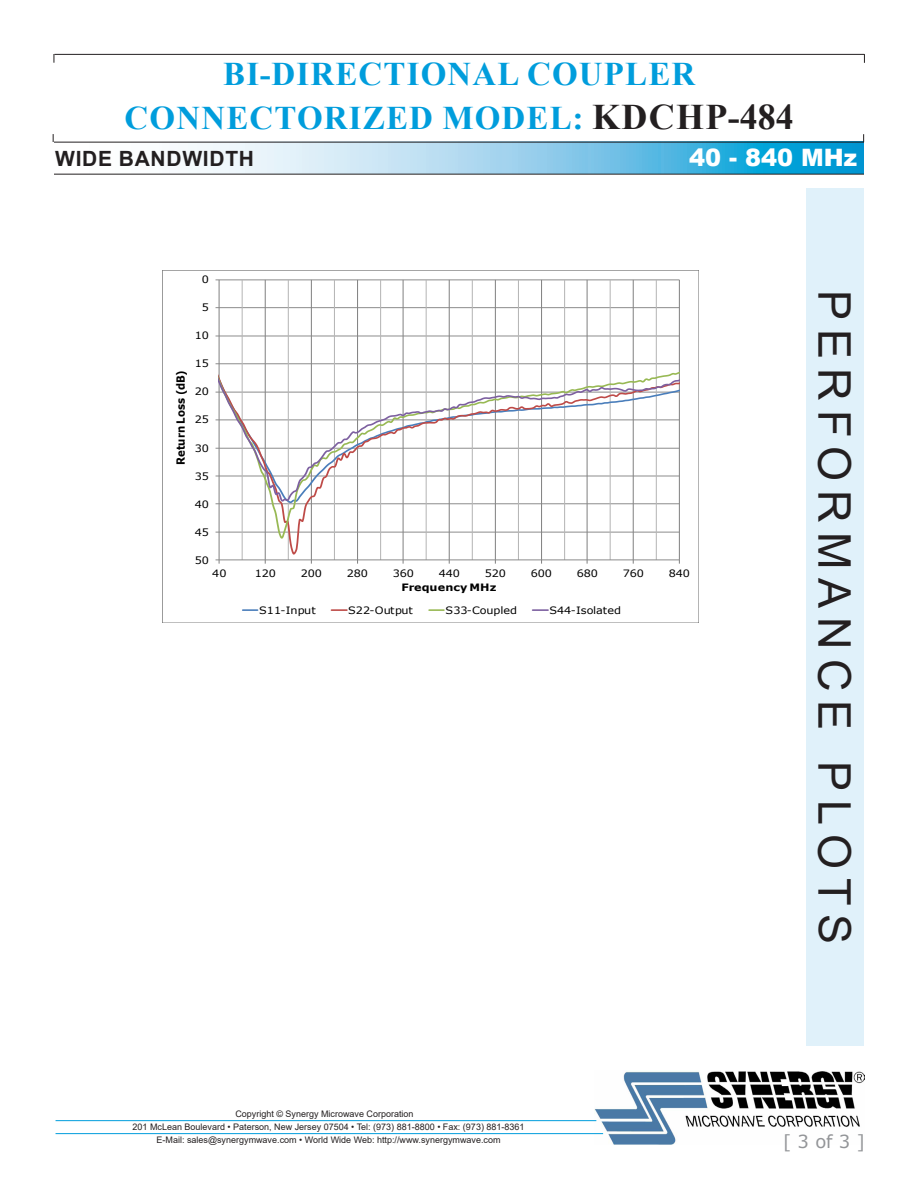
<style>
.page{position:relative;width:918px;height:1188px;background:#fff}
.page>*{position:absolute;margin:0;border:0;box-sizing:border-box;transform-origin:0 0}
.t1{font:45px "Arial";letter-spacing:.2em;color:#231f20}
.t2{font:700 33px/44.4px "Times New Roman";letter-spacing:.035em;color:#009ddc;text-align:center}
.t3{font:900 24px "Arial";color:#fff}
.t4{font:700 21px "Arial";letter-spacing:.035em;color:#231f20}
.t5{font:18px "Verdana";color:#939598}
.t6{font:700 11.25px "Verdana";letter-spacing:-.005em;color:#000;scale:.9 1}
.t7{font:10.2px "Verdana";letter-spacing:-.005em;color:#000;scale:1.11 1}
.t8{font:700 10.2px "Verdana";color:#000;scale:1.11 1}
.t9{font:9px/12.8px "Arial";color:#231f20;text-align:center}
.s1{font-size:36px;color:#231f20}
</style>
<div class="page">
<svg style="left:54px;top:143px;width:810px;height:31px"></svg>
<hr style="left:54px;top:174px;width:810px;height:1px;background:#231f20">
<hr style="left:54px;top:54px;width:810px;height:1px;background:#231f20">
<hr style="left:54px;top:142px;width:810px;height:1px;background:#231f20">
<img style="left:594px;top:1071px;width:271px;height:74px">
<hr style="left:56px;top:1120px;width:540px;height:1px;background:#009ddc">
<hr style="left:56px;top:1133px;width:547px;height:1px;background:#009ddc">
<div style="left:806px;top:188px;width:58px;height:858px;background:#e0f1fa"></div>
<hr style="left:219px;top:280px;width:460px;height:1px;background:#868686">
<hr style="left:219px;top:307px;width:460px;height:1px;background:#868686">
<hr style="left:219px;top:336px;width:460px;height:1px;background:#868686">
<hr style="left:242px;top:280px;width:1px;height:280px;background:#b7b7b7">
<hr style="left:288px;top:280px;width:1px;height:280px;background:#b7b7b7">
<hr style="left:334px;top:280px;width:1px;height:280px;background:#b7b7b7">
<hr style="left:380px;top:280px;width:1px;height:280px;background:#b7b7b7">
<hr style="left:426px;top:280px;width:1px;height:280px;background:#b7b7b7">
<hr style="left:472px;top:280px;width:1px;height:280px;background:#b7b7b7">
<hr style="left:518px;top:280px;width:1px;height:280px;background:#b7b7b7">
<hr style="left:564px;top:280px;width:1px;height:280px;background:#b7b7b7">
<hr style="left:610px;top:280px;width:1px;height:280px;background:#b7b7b7">
<hr style="left:656px;top:280px;width:1px;height:280px;background:#b7b7b7">
<hr style="left:265px;top:280px;width:1px;height:280px;background:#868686">
<hr style="left:311px;top:280px;width:1px;height:280px;background:#868686">
<hr style="left:357px;top:280px;width:1px;height:280px;background:#868686">
<hr style="left:403px;top:280px;width:1px;height:280px;background:#868686">
<hr style="left:449px;top:280px;width:1px;height:280px;background:#868686">
<hr style="left:495px;top:280px;width:1px;height:280px;background:#868686">
<hr style="left:541px;top:280px;width:1px;height:280px;background:#868686">
<hr style="left:587px;top:280px;width:1px;height:280px;background:#868686">
<hr style="left:633px;top:280px;width:1px;height:280px;background:#868686">
<hr style="left:679px;top:280px;width:1px;height:280px;background:#868686">
<hr style="left:219px;top:280px;width:1px;height:280px;background:#868686">
<hr style="left:219px;top:560px;width:460px;height:1px;background:#868686">
<svg style="left:219px;top:343px;width:460px;height:213px"></svg>
<svg style="left:219px;top:344px;width:460px;height:195px"></svg>
<svg style="left:219px;top:345px;width:461px;height:159px"></svg>
<svg style="left:243px;top:609px;width:15px;height:2px"></svg>
<svg style="left:332px;top:609px;width:15px;height:2px"></svg>
<svg style="left:429px;top:609px;width:15px;height:2px"></svg>
<svg style="left:533px;top:609px;width:15px;height:2px"></svg>
<h2 class="t2" style="left:125px;top:51px;width:671px">BI-DIRECTIONAL COUPLER<br>CONNECTORIZED MODEL: <span class="s1">KDCHP-484</span></h2>
<h3 class="t4" style="left:55px;top:143px;width:200px">WIDE BANDWIDTH</h3>
<h3 class="t3" style="left:689px;top:140px;width:169px">40 - 840 MHz</h3>
<p class="t7" style="left:202px;top:272px;width:8px">0</p>
<p class="t6" style="left:173px;top:465px;width:107px;rotate:-90deg">Return Loss (dB)</p>
<p class="t7" style="left:202px;top:301px;width:8px">5</p>
<p class="t7" style="left:195px;top:329px;width:14px">10</p>
<p class="t7" style="left:195px;top:357px;width:14px">15</p>
<p class="t7" style="left:195px;top:385px;width:14px">20</p>
<p class="t7" style="left:195px;top:413px;width:14px">25</p>
<p class="t7" style="left:195px;top:441px;width:14px">30</p>
<p class="t7" style="left:195px;top:469px;width:14px">35</p>
<p class="t7" style="left:195px;top:497px;width:14px">40</p>
<p class="t7" style="left:195px;top:525px;width:14px">45</p>
<p class="t7" style="left:195px;top:553px;width:14px">50</p>
<p class="t7" style="left:212px;top:566px;width:14px">40</p>
<p class="t7" style="left:255px;top:566px;width:21px">120</p>
<p class="t7" style="left:301px;top:566px;width:21px">200</p>
<p class="t7" style="left:347px;top:566px;width:21px">280</p>
<p class="t7" style="left:393px;top:566px;width:21px">360</p>
<p class="t7" style="left:439px;top:566px;width:21px">440</p>
<p class="t7" style="left:485px;top:566px;width:21px">520</p>
<p class="t7" style="left:531px;top:566px;width:21px">600</p>
<p class="t7" style="left:577px;top:566px;width:21px">680</p>
<p class="t7" style="left:623px;top:566px;width:21px">760</p>
<p class="t7" style="left:669px;top:566px;width:21px">840</p>
<p class="t8" style="left:402px;top:580px;width:87px">Frequency MHz</p>
<p class="t7" style="left:259px;top:603px;width:52px">S11-Input</p>
<p class="t7" style="left:348px;top:603px;width:60px">S22-Output</p>
<p class="t7" style="left:446px;top:603px;width:66px">S33-Coupled</p>
<p class="t7" style="left:550px;top:603px;width:66px">S44-Isolated</p>
<p class="t9" style="left:235px;top:1108px;width:180px">Copyright © Synergy Microwave Corporation</p>
<p class="t9" style="left:133px;top:1120px;width:393px">201 McLean Boulevard • Paterson, New Jersey 07504 • Tel: (973) 881-8800 • Fax: (973) 881-8361<br>E-Mail: sales@synergymwave.com • World Wide Web: http://www.synergymwave.com</p>
<h1 class="t1" style="left:865px;top:290px;width:656px;rotate:90deg">PERFORMANCE PLOTS</h1>
<h3 class="t5" style="left:783px;top:1129px;width:83px">[ 3 of 3 ]</h3>
</div>
